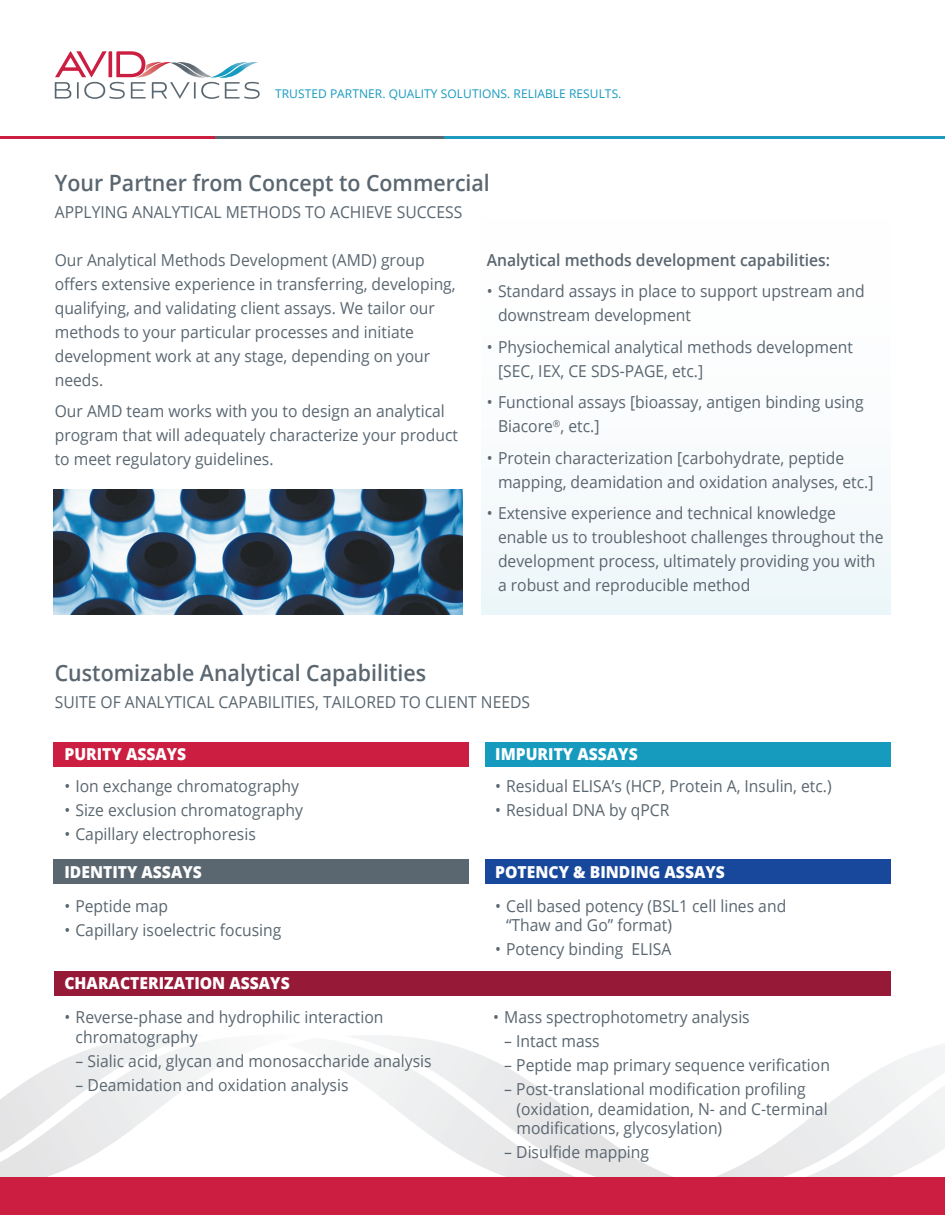
<style>
.page{position:relative;width:945px;height:1215px;background:#fff}
.page>*{position:absolute;margin:0;border:0;box-sizing:border-box;transform-origin:0 0}
.t1{font:600 22.5px "Open Sans";color:#5a6670;scale:.95 1}
.t2{font:16.5px/24px "Open Sans";color:#5a6670;scale:.95 1}
.t3{font:800 16.5px "Open Sans";color:#fff;scale:.95 1}
.t4{font:600 16.5px "Open Sans";color:#5a6670;scale:.95 1}
.t5{font:12px "Open Sans";letter-spacing:.005em;color:#169abe}
</style>
<div class="page">
<svg style="left:55px;top:51px;width:205px;height:48px"></svg>
<svg style="left:349px;top:1035px;width:318px;height:142px"></svg>
<svg style="left:332px;top:1038px;width:293px;height:139px"></svg>
<svg style="left:667px;top:1044px;width:278px;height:133px"></svg>
<svg style="left:0;top:1035px;width:222px;height:142px"></svg>
<div style="left:0;top:1177px;width:945px;height:38px;background:#cb1e41"></div>
<hr style="left:0;top:136px;width:215px;height:3px;background:#cc1e40">
<hr style="left:215px;top:136px;width:229px;height:3px;background:#5a6670">
<hr style="left:444px;top:136px;width:501px;height:3px;background:#1e9abf">
<div style="left:481px;top:213px;width:409px;height:401px;background:#fafcfd"></div>
<img style="left:54px;top:489px;width:409px;height:125px">
<div style="left:54px;top:742px;width:415px;height:24px;background:#cb1e41"></div>
<div style="left:485px;top:742px;width:405px;height:24px;background:#169abe"></div>
<div style="left:54px;top:860px;width:415px;height:24px;background:#5a6670"></div>
<div style="left:54px;top:971px;width:836px;height:24px;background:#961938"></div>
<div style="left:485px;top:860px;width:405px;height:24px;background:#17489b"></div>
<p class="t5" style="left:275px;top:85px;width:348px">TRUSTED PARTNER. QUALITY SOLUTIONS. RELIABLE RESULTS.</p>
<h1 class="t1" style="left:55px;top:168px;width:460px">Your Partner from Concept to Commercial</h1>
<p class="t2" style="left:55px;top:200px;width:431px">APPLYING ANALYTICAL METHODS TO ACHIEVE SUCCESS</p>
<p class="t2" style="left:55px;top:247px;width:424px">Our Analytical Methods Development (AMD) group offers extensive experience in transferring, developing, qualifying, and validating client assays. We tailor our methods to your particular processes and initiate development work at any stage, depending on your needs.</p>
<p class="t2" style="left:55px;top:399px;width:426px">Our AMD team works with you to design an analytical program that will adequately characterize your product to meet regulatory guidelines.</p>
<p class="t4" style="left:487px;top:248px;width:363px">Analytical methods development capabilities:</p>
<p class="t2" style="left:498px;top:279px;width:387px;text-indent:-11px">• Standard assays in place to support upstream and downstream development</p>
<p class="t2" style="left:498px;top:334px;width:375px;text-indent:-11px">• Physiochemical analytical methods development [SEC, IEX, CE SDS-PAGE, etc.]</p>
<p class="t2" style="left:498px;top:390px;width:386px;text-indent:-11px">• Functional assays [bioassay, antigen binding using<br>Biacore<sup>®</sup>, etc.]</p>
<p class="t2" style="left:498px;top:445px;width:397px;text-indent:-11px">• Protein characterization [carbohydrate, peptide mapping, deamidation and oxidation analyses, etc.]</p>
<p class="t2" style="left:498px;top:501px;width:407px;text-indent:-11px">• Extensive experience and technical knowledge enable us to troubleshoot challenges throughout the development process, ultimately providing you with a robust and reproducible method</p>
<h1 class="t1" style="left:55px;top:658px;width:393px">Customizable Analytical Capabilities</h1>
<p class="t2" style="left:55px;top:690px;width:502px">SUITE OF ANALYTICAL CAPABILITIES, TAILORED TO CLIENT NEEDS</p>
<p class="t3" style="left:64px;top:742px;width:130px">PURITY ASSAYS</p>
<p class="t3" style="left:495px;top:742px;width:152px">IMPURITY ASSAYS</p>
<p class="t2" style="left:64px;top:774px;width:248px">• Ion exchange chromatography</p>
<p class="t2" style="left:64px;top:798px;width:253px">• Size exclusion chromatography</p>
<p class="t2" style="left:64px;top:822px;width:203px">• Capillary electrophoresis</p>
<p class="t3" style="left:64px;top:859px;width:146px">IDENTITY ASSAYS</p>
<p class="t2" style="left:64px;top:893px;width:111px">• Peptide map</p>
<p class="t2" style="left:64px;top:917px;width:230px">• Capillary isoelectric focusing</p>
<p class="t3" style="left:64px;top:971px;width:239px">CHARACTERIZATION ASSAYS</p>
<p class="t2" style="left:76px;top:1007px;width:326px;line-height:19.5px;text-indent:-11px">• Reverse-phase and hydrophilic interaction chromatography</p>
<p class="t2" style="left:76px;top:1048px;width:376px">– Sialic acid, glycan and monosaccharide analysis</p>
<p class="t2" style="left:76px;top:1072px;width:289px">– Deamidation and oxidation analysis</p>
<p class="t2" style="left:495px;top:774px;width:356px">• Residual ELISA’s (HCP, Protein A, Insulin, etc.)</p>
<p class="t2" style="left:495px;top:798px;width:185px">• Residual DNA by qPCR</p>
<p class="t3" style="left:495px;top:859px;width:243px">POTENCY &amp; BINDING ASSAYS</p>
<p class="t2" style="left:506px;top:895px;width:296px;line-height:19.5px;text-indent:-11px">• Cell based potency (BSL1 cell lines and “Thaw and Go” format)</p>
<p class="t2" style="left:495px;top:937px;width:187px">• Potency binding ELISA</p>
<p class="t2" style="left:493px;top:1005px;width:272px">• Mass spectrophotometry analysis</p>
<p class="t2" style="left:504px;top:1029px;width:102px">– Intact mass</p>
<p class="t2" style="left:504px;top:1053px;width:344px">– Peptide map primary sequence verification</p>
<p class="t2" style="left:517px;top:1079px;width:329px;line-height:19.5px;text-indent:-12px">– Post-translational modification profiling (oxidation, deamidation, N- and C-terminal modifications, glycosylation)</p>
<p class="t2" style="left:504px;top:1140px;width:154px">– Disulfide mapping</p>
</div>
